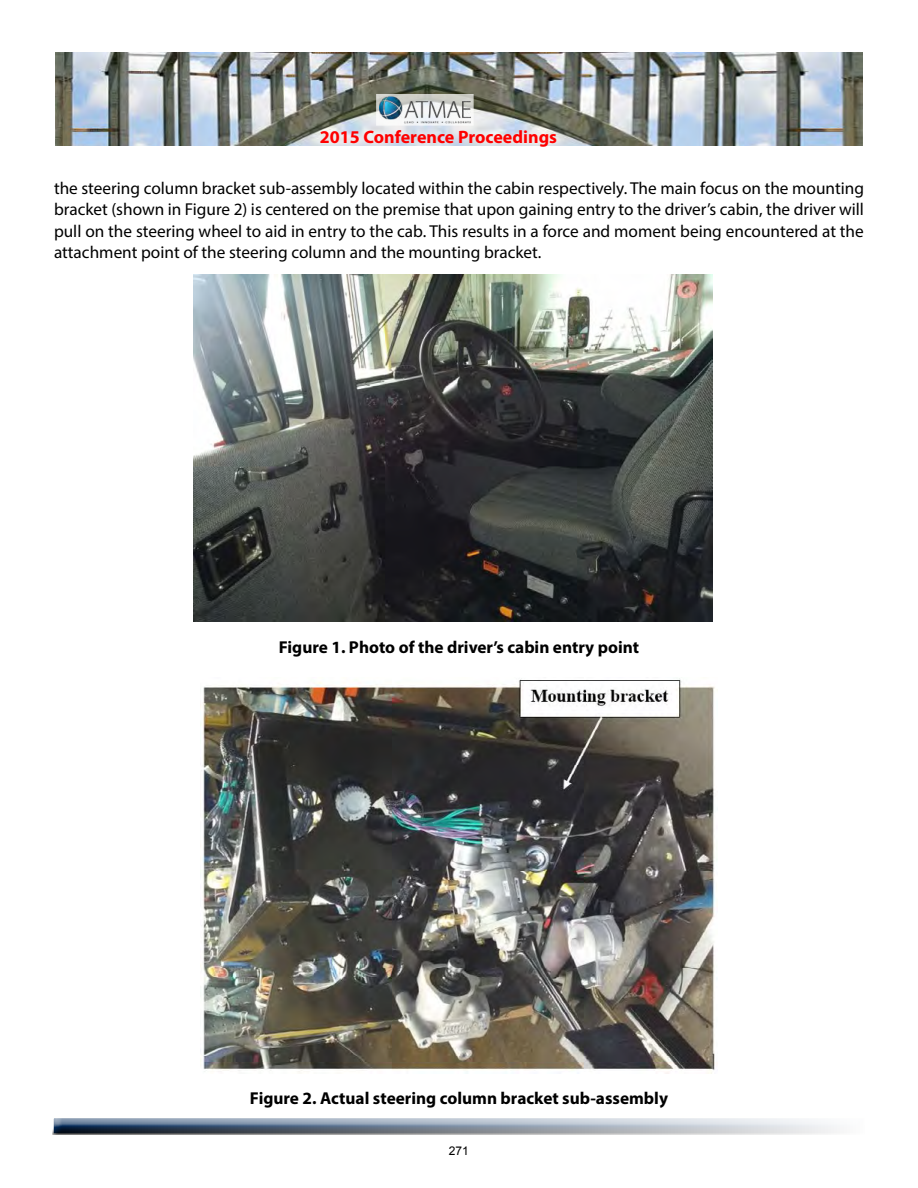
<style>
.page{position:relative;width:918px;height:1188px;background:#fff}
.page>*{position:absolute;margin:0;border:0;box-sizing:border-box;transform-origin:0 0}
.t1{font:700 18px "Myriad Pro";color:#f00}
.t2{font:17.25px/21.6px "Myriad Pro";color:#000;text-align:justify}
.t3{font:700 17.25px "Myriad Pro";color:#000}
.t4{font:12px "Arial";color:#000}
</style>
<div class="page">
<div style="left:46px;top:1109px;width:831px;height:27px;background:#000;opacity:.75"></div>
<img style="left:55px;top:53px;width:807px;height:93px">
<svg style="left:376px;top:94px;width:3px;height:32px"></svg>
<img style="left:379px;top:94px;width:95px;height:32px">
<img style="left:200px;top:678px;width:515px;height:395px">
<img style="left:193px;top:274px;width:519px;height:347px">
<p class="t1" style="left:320px;top:125px;width:239px">2015 Conference Proceedings</p>
<p class="t2" style="left:54px;top:177px;width:812px">the steering column bracket sub-assembly located within the cabin respectively. The main focus on the mounting bracket (shown in Figure 2) is centered on the premise that upon gaining entry to the driver’s cabin, the driver will pull on the steering wheel to aid in entry to the cab. This results in a force and moment being encountered at the attachment point of the steering column and the mounting bracket.</p>
<p class="t3" style="left:279px;top:635px;width:362px">Figure 1. Photo of the driver’s cabin entry point</p>
<p class="t3" style="left:250px;top:1087px;width:420px">Figure 2. Actual steering column bracket sub-assembly</p>
<p class="t4" style="left:449px;top:1143px;width:22px">271</p>
</div>
